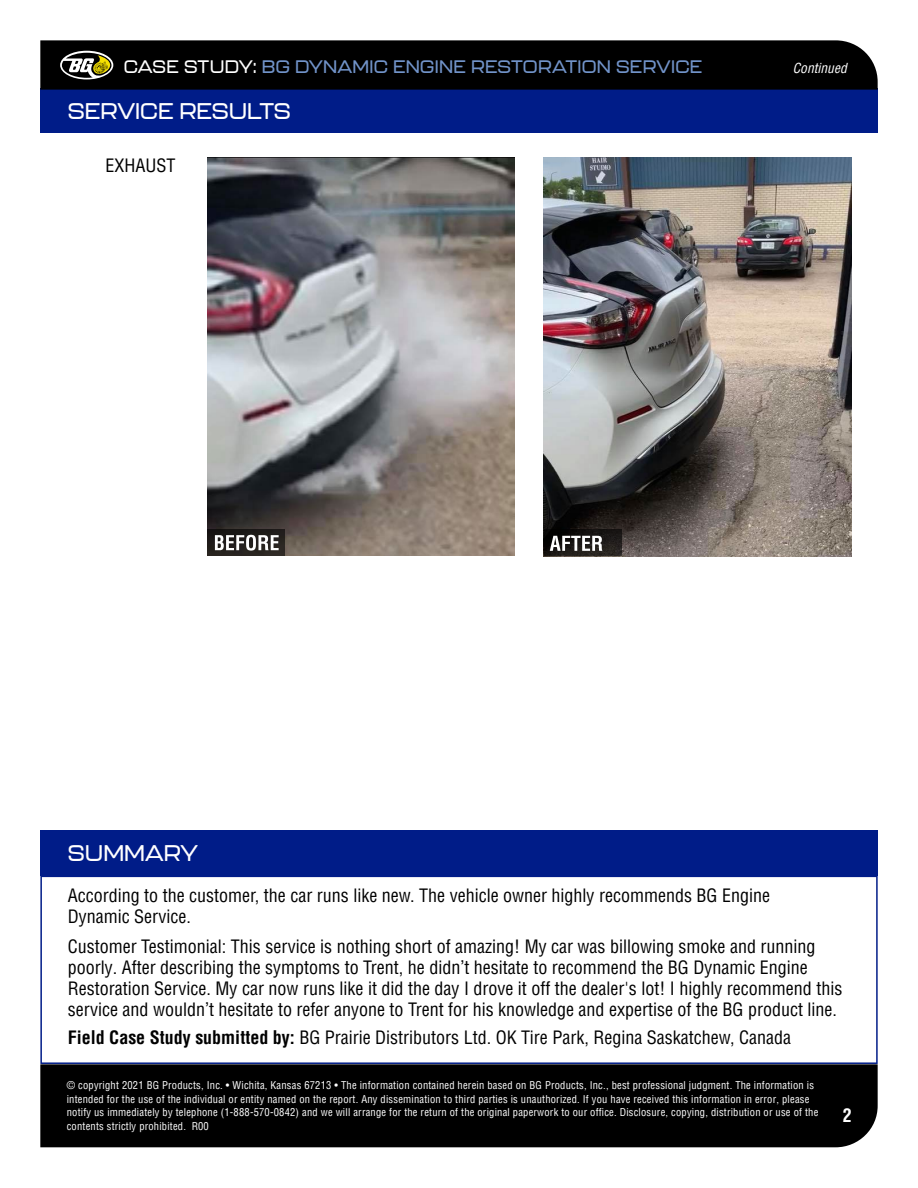
<style>
.page{position:relative;width:918px;height:1188px;background:#fff}
.page>*{position:absolute;margin:0;border:0;box-sizing:border-box;transform-origin:0 0}
.t1{font:500 22.5px "Kallisto";color:#fff}
.t2{font:condensed 18px/21px "Helvetica LT Pro";color:#000}
.t3{font:500 18px "Kallisto";letter-spacing:.015em;color:#7193c9}
.t4{font:700 condensed 18px "Helvetica LT Pro";color:#fff}
.t5{font:italic condensed 13.5px "Helvetica LT Pro";color:#fff}
.t6{font:condensed 10.5px/13.5px "Helvetica LT Pro";letter-spacing:.02em;color:#fff}
.s1{color:#fff}
.s2{font-weight:700}
</style>
<div class="page">
<img style="left:207px;top:157px;width:308px;height:398px">
<img style="left:544px;top:157px;width:307px;height:399px">
<div style="left:207px;top:529px;width:78px;height:26px;background:linear-gradient(to right,#1c1917,#282320)"></div>
<svg style="left:215px;top:535px;width:64px;height:16px"></svg>
<svg style="left:544px;top:530px;width:78px;height:26px"></svg>
<svg style="left:550px;top:536px;width:52px;height:15px"></svg>
<svg style="left:40px;top:876px;width:838px;height:188px"></svg>
<div style="left:40px;top:1064px;width:838px;height:83px;background:#000"></div>
<div style="left:40px;top:830px;width:838px;height:46px;background:#001c88"></div>
<div style="left:40px;top:89px;width:838px;height:44px;background:#001c88"></div>
<svg style="left:40px;top:40px;width:838px;height:50px;background:#080808"></svg>
<p class="t3" style="left:124px;top:55px;width:580px"><span class="s1">CASE STUDY:</span> BG DYNAMIC ENGINE RESTORATION SERVICE</p>
<p class="t5" style="left:793px;top:59px;width:55px">Continued</p>
<p class="t1" style="left:68px;top:98px;width:224px">SERVICE RESULTS</p>
<p class="t2" style="left:106px;top:155px;width:72px">EXHAUST</p>
<p class="t1" style="left:68px;top:840px;width:131px">SUMMARY</p>
<p class="t2" style="left:68px;top:885px;width:704px">According to the customer, the car runs like new. The vehicle owner highly recommends BG Engine<br>Dynamic Service.</p>
<p class="t2" style="left:68px;top:936px;width:776px">Customer Testimonial: This service is nothing short of amazing! My car was billowing smoke and running poorly. After describing the symptoms to Trent, he didn’t hesitate to recommend the BG Dynamic Engine Restoration Service. My car now runs like it did the day I drove it off the dealer's lot! I highly recommend this service and wouldn’t hesitate to refer anyone to Trent for his knowledge and expertise of the BG product line.</p>
<p class="t2" style="left:68px;top:1027px;width:725px"><span class="s2">Field Case Study submitted by:</span> BG Prairie Distributors Ltd. OK Tire Park, Regina Saskatchew, Canada</p>
<p class="t6" style="left:67px;top:1079px;width:753px">© copyright 2021 BG Products, Inc. • Wichita, Kansas 67213 • The information contained herein based on BG Products, Inc., best professional judgment. The information is intended for the use of the individual or entity named on the report. Any dissemination to third parties is unauthorized. If you have received this information in error, please notify us immediately by telephone (1-888-570-0842) and we will arrange for the return of the original paperwork to our office. Disclosure, copying, distribution or use of the contents strictly prohibited. R00</p>
<p class="t4" style="left:843px;top:1104px;width:10px">2</p>
</div>
